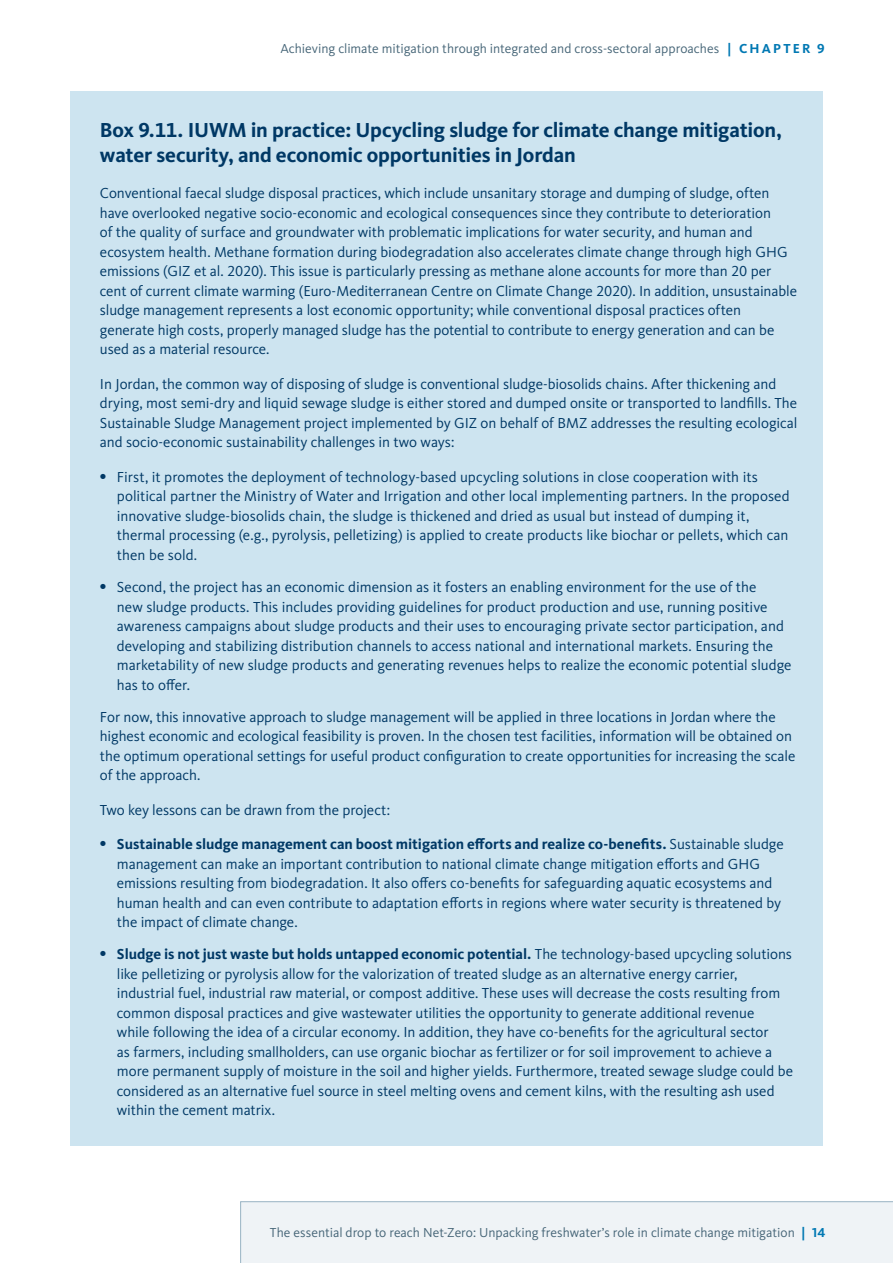
<style>
.page{position:relative;width:893px;height:1263px;background:#fff}
.page>*{position:absolute;margin:0;border:0;box-sizing:border-box;transform-origin:0 0}
.text_box_heading{font:700 21px/25.2px "Kievit OT";letter-spacing:-.01em;color:#003865}
.text_box_body_text{font:15px/19.5px "Kievit OT";letter-spacing:-.005em;color:#003865}
.t1{font:13.5px "Kievit OT";letter-spacing:-.005em;color:#476678}
.s1{font-weight:700;color:#0078b3}
.s2{font-family:"Adobe Garamond Pro";font-weight:700;font-size:16.5px}
.s3{font-weight:700}
</style>
<div class="page">
<div style="left:70px;top:91px;width:753px;height:1054px;background:#cde4f0"></div>
<div style="left:240px;top:1201px;width:653px;height:62px;background:#eff3f6"></div>
<p class="t1" style="left:280px;top:41px;width:546px">Achieving climate mitigation through integrated and cross-sectoral approaches <span class="s1">| C H A P T E R 9</span></p>
<p class="text_box_heading" style="left:100px;top:117px;width:684px">Box 9.11. IUWM in practice: Upcycling sludge for climate change mitigation, water security, and economic opportunities in Jordan</p>
<p class="text_box_body_text" style="left:100px;top:184px;width:699px">Conventional faecal sludge disposal practices, which include unsanitary storage and dumping of sludge, often have overlooked negative socio-economic and ecological consequences since they contribute to deterioration<br>of the quality of surface and groundwater with problematic implications for water security, and human and ecosystem health. Methane formation during biodegradation also accelerates climate change through high GHG emissions (GIZ et al. 2020). This issue is particularly pressing as methane alone accounts for more than 20 per cent of current climate warming (Euro-Mediterranean Centre on Climate Change 2020). In addition, unsustainable sludge management represents a lost economic opportunity; while conventional disposal practices often generate high costs, properly managed sludge has the potential to contribute to energy generation and can be used as a material resource.</p>
<p class="text_box_body_text" style="left:100px;top:374px;width:699px">In Jordan, the common way of disposing of sludge is conventional sludge-biosolids chains. After thickening and drying, most semi-dry and liquid sewage sludge is either stored and dumped onsite or transported to landfills. The Sustainable Sludge Management project implemented by GIZ on behalf of BMZ addresses the resulting ecological and socio-economic sustainability challenges in two ways:</p>
<p class="text_box_body_text" style="left:117px;top:467px;width:674px;text-indent:-17px"><span class="s2">•</span> First, it promotes the deployment of technology-based upcycling solutions in close cooperation with its political partner the Ministry of Water and Irrigation and other local implementing partners. In the proposed innovative sludge-biosolids chain, the sludge is thickened and dried as usual but instead of dumping it, thermal processing (e.g., pyrolysis, pelletizing) is applied to create products like biochar or pellets, which can then be sold.</p>
<p class="text_box_body_text" style="left:117px;top:577px;width:676px;text-indent:-17px"><span class="s2">•</span> Second, the project has an economic dimension as it fosters an enabling environment for the use of the<br>new sludge products. This includes providing guidelines for product production and use, running positive awareness campaigns about sludge products and their uses to encouraging private sector participation, and developing and stabilizing distribution channels to access national and international markets. Ensuring the marketability of new sludge products and generating revenues helps to realize the economic potential sludge has to offer.</p>
<p class="text_box_body_text" style="left:100px;top:707px;width:697px">For now, this innovative approach to sludge management will be applied in three locations in Jordan where the highest economic and ecological feasibility is proven. In the chosen test facilities, information will be obtained on the optimum operational settings for useful product configuration to create opportunities for increasing the scale of the approach.</p>
<p class="text_box_body_text" style="left:100px;top:800px;width:292px">Two key lessons can be drawn from the project:</p>
<p class="text_box_body_text" style="left:117px;top:834px;width:668px;text-indent:-17px"><span class="s2">•</span> <span class="s3">Sustainable sludge management can boost mitigation efforts and realize co-benefits.</span> Sustainable sludge management can make an important contribution to national climate change mitigation efforts and GHG emissions resulting from biodegradation. It also offers co-benefits for safeguarding aquatic ecosystems and human health and can even contribute to adaptation efforts in regions where water security is threatened by the impact of climate change.</p>
<p class="text_box_body_text" style="left:117px;top:945px;width:678px;text-indent:-17px"><span class="s2">•</span> <span class="s3">Sludge is not just waste but holds untapped economic potential.</span> The technology-based upcycling solutions like pelletizing or pyrolysis allow for the valorization of treated sludge as an alternative energy carrier, industrial fuel, industrial raw material, or compost additive. These uses will decrease the costs resulting from common disposal practices and give wastewater utilities the opportunity to generate additional revenue<br>while following the idea of a circular economy. In addition, they have co-benefits for the agricultural sector<br>as farmers, including smallholders, can use organic biochar as fertilizer or for soil improvement to achieve a more permanent supply of moisture in the soil and higher yields. Furthermore, treated sewage sludge could be considered as an alternative fuel source in steel melting ovens and cement kilns, with the resulting ash used within the cement matrix.</p>
<p class="t1" style="left:270px;top:1225px;width:557px">The essential drop to reach Net-Zero: Unpacking freshwater’s role in climate change mitigation <span class="s1">| 14</span></p>
</div>
